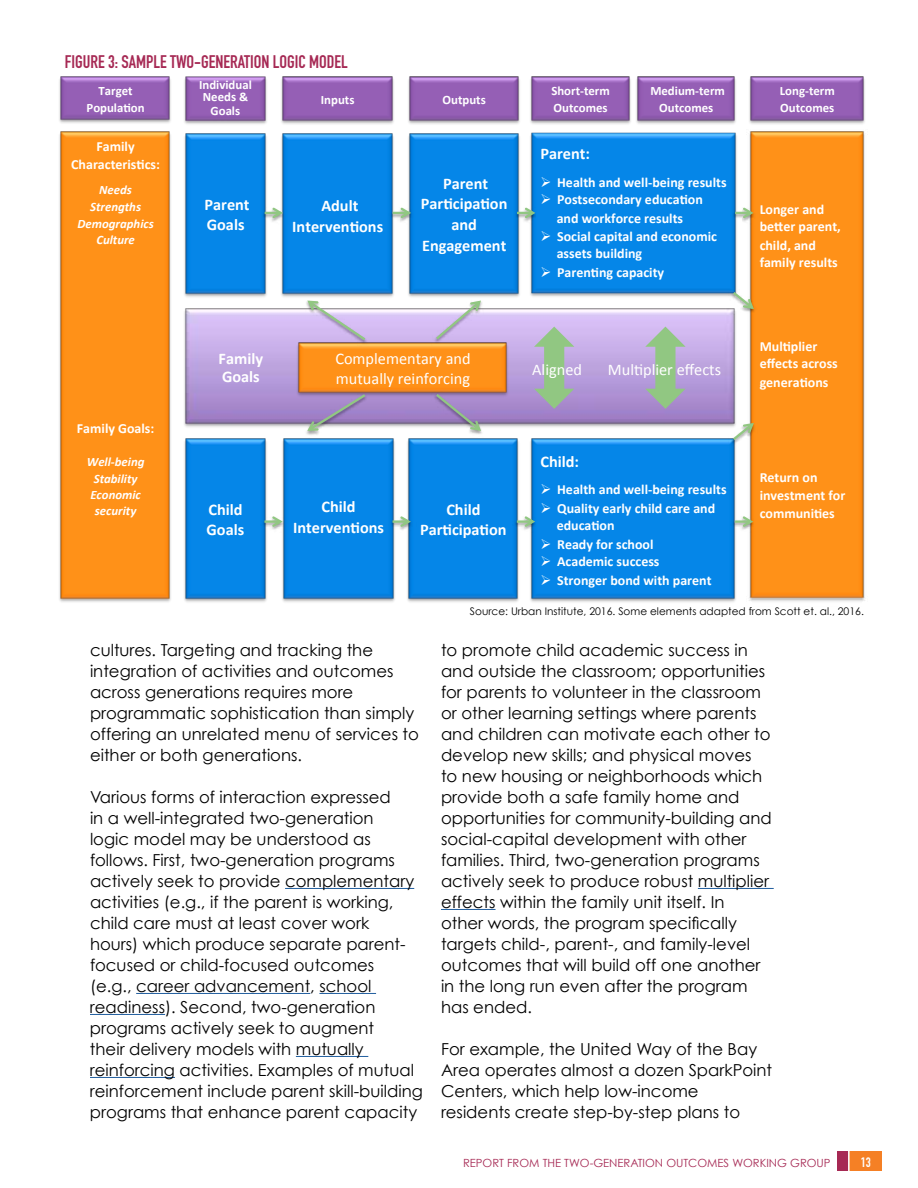
<style>
.page{position:relative;width:918px;height:1188px;background:#fff}
.page>*{position:absolute;margin:0;border:0;box-sizing:border-box;transform-origin:0 0}
.t1{font:18px "DIN Engschrift";color:#a62954}
.t2{font:16.5px/21px "Century Gothic";color:#000}
.t3{font:700 16.35px/19.8px "Calibri";color:#fff;text-align:center}
.t4{font:16.35px/19.8px "Calibri";color:#fff}
.t5{font:700 13.95px/18px "Calibri";color:#fff}
.t6{font:13.5px "DIN Engschrift";color:#fff}
.t7{font:700 12.75px/16.4px "Calibri";color:#fff;text-align:center}
.t8{font:italic 700 12.75px/16.6px "Calibri";color:#fff;text-align:center}
.t9{font:11.25px "Century Gothic";color:#a62954}
.t10{font:10.5px "Century Gothic";color:#000}
</style>
<div class="page">
<div style="left:838px;top:1152px;width:21px;height:19px;background:#a62954"></div>
<div style="left:849px;top:1152px;width:33px;height:19px;background:#f58025"></div>
<hr style="left:848px;top:1151px;width:2px;height:21px;background:#fff">
<img style="left:184px;top:308px;width:552px;height:119px">
<img style="left:184px;top:76px;width:83px;height:48px">
<img style="left:59px;top:76px;width:112px;height:47px">
<img style="left:281px;top:76px;width:113px;height:48px">
<img style="left:749px;top:76px;width:116px;height:48px">
<img style="left:530px;top:76px;width:206px;height:40px">
<img style="left:408px;top:76px;width:112px;height:48px">
<img style="left:407px;top:438px;width:112px;height:164px">
<img style="left:528px;top:116px;width:209px;height:198px">
<img style="left:749px;top:131px;width:116px;height:471px">
<img style="left:530px;top:438px;width:206px;height:164px">
<img style="left:59px;top:131px;width:112px;height:471px">
<img style="left:184px;top:133px;width:83px;height:164px">
<img style="left:281px;top:133px;width:113px;height:164px">
<img style="left:408px;top:133px;width:112px;height:164px">
<img style="left:184px;top:438px;width:83px;height:164px">
<img style="left:282px;top:438px;width:113px;height:164px">
<img style="left:295px;top:341px;width:216px;height:57px">
<svg style="left:645px;top:327px;width:41px;height:82px;background:#a6b4b0"></svg>
<svg style="left:534px;top:327px;width:40px;height:82px;background:#a6b4af"></svg>
<img style="left:261px;top:201px;width:35px;height:27px">
<svg style="left:265px;top:208px;width:18px;height:10px"></svg>
<img style="left:389px;top:201px;width:35px;height:27px">
<svg style="left:393px;top:208px;width:18px;height:10px"></svg>
<img style="left:513px;top:201px;width:36px;height:27px">
<svg style="left:517px;top:208px;width:18px;height:10px"></svg>
<img style="left:731px;top:201px;width:36px;height:27px">
<svg style="left:735px;top:208px;width:18px;height:10px"></svg>
<img style="left:260px;top:510px;width:36px;height:27px">
<hr style="left:264px;top:520px;width:16px;height:3px;background:#91c782">
<svg style="left:272px;top:516px;width:11px;height:11px"></svg>
<img style="left:388px;top:510px;width:36px;height:27px">
<hr style="left:393px;top:520px;width:16px;height:3px;background:#91c782">
<svg style="left:400px;top:516px;width:11px;height:11px"></svg>
<img style="left:513px;top:510px;width:35px;height:27px">
<hr style="left:517px;top:520px;width:16px;height:3px;background:#91c782">
<svg style="left:525px;top:516px;width:10px;height:11px"></svg>
<img style="left:731px;top:510px;width:36px;height:27px">
<hr style="left:735px;top:520px;width:16px;height:3px;background:#91c782">
<svg style="left:743px;top:516px;width:10px;height:11px"></svg>
<img style="left:432px;top:289px;width:62px;height:57px">
<svg style="left:434px;top:299px;width:49px;height:43px"></svg>
<img style="left:294px;top:289px;width:76px;height:57px">
<svg style="left:306px;top:299px;width:62px;height:44px"></svg>
<img style="left:432px;top:392px;width:62px;height:54px">
<svg style="left:434px;top:392px;width:49px;height:41px;background:#a998bf"></svg>
<img style="left:294px;top:392px;width:76px;height:54px">
<svg style="left:306px;top:392px;width:62px;height:41px;background:#aa98c0"></svg>
<img style="left:729px;top:290px;width:38px;height:34px">
<svg style="left:731px;top:290px;width:24px;height:21px"></svg>
<img style="left:729px;top:411px;width:38px;height:35px">
<svg style="left:731px;top:421px;width:24px;height:22px"></svg>
<hr style="left:285px;top:888px;width:129px;height:1px;background:#215e9e">
<hr style="left:136px;top:993px;width:174px;height:1px;background:#215e9e">
<hr style="left:319px;top:993px;width:57px;height:1px;background:#215e9e">
<hr style="left:90px;top:1014px;width:75px;height:1px;background:#215e9e">
<hr style="left:296px;top:1056px;width:72px;height:1px;background:#215e9e">
<hr style="left:90px;top:1077px;width:85px;height:1px;background:#215e9e">
<hr style="left:698px;top:888px;width:76px;height:1px;background:#215e9e">
<hr style="left:441px;top:909px;width:55px;height:1px;background:#215e9e">
<p class="t1" style="left:65px;top:51px;width:285px">FIGURE 3: SAMPLE TWO-GENERATION LOGIC MODEL</p>
<p class="t7" style="left:199px;top:78px;width:54px;line-height:13.4px">Individual<br>Needs &amp;<br>Goals</p>
<p class="t7" style="left:551px;top:83px;width:60px;text-align:left">Short--‐term<br>Outcomes</p>
<p class="t7" style="left:650px;top:83px;width:76px">Medium--‐term<br>Outcomes</p>
<p class="t7" style="left:87px;top:83px;width:60px">Target<br>Popula6on</p>
<p class="t7" style="left:321px;top:91px;width:35px">Inputs</p>
<p class="t7" style="left:780px;top:83px;width:57px;text-align:left">Long--‐term<br>Outcomes</p>
<p class="t7" style="left:443px;top:91px;width:45px">Outputs</p>
<p class="t5" style="left:71px;top:138px;width:90px;line-height:17.4px;text-align:center">Family<br>Characteris6cs:</p>
<p class="t8" style="left:77px;top:182px;width:78px">Needs<br>Strengths<br>Demographics<br>Culture</p>
<p class="t5" style="left:77px;top:419px;width:79px">Family Goals:</p>
<p class="t8" style="left:87px;top:454px;width:59px">Well--‐being<br>Stability<br>Economic security</p>
<p class="t3" style="left:205px;top:195px;width:47px;text-align:left">Parent<br>Goals</p>
<p class="t3" style="left:292px;top:195px;width:92px;line-height:20.9px">Adult<br>Interven6ons</p>
<p class="t3" style="left:421px;top:173px;width:88px;line-height:20.5px">Parent<br>Par6cipa6on and<br>Engagement</p>
<p class="t3" style="left:540px;top:144px;width:51px">Parent:</p>
<p class="t5" style="left:540px;top:173px;width:188px">➢➢ Health and well--‐being results</p>
<p class="t5" style="left:540px;top:191px;width:164px;line-height:18.6px;text-align:center">➢➢ Postsecondary educa6on and workforce results</p>
<p class="t5" style="left:557px;top:227px;width:162px;line-height:17.4px;text-indent:-16px">➢➢ Social capital and economic assets building</p>
<p class="t5" style="left:540px;top:263px;width:125px">➢➢ Paren6ng capacity</p>
<p class="t3" style="left:219px;top:349px;width:46px;line-height:18.6px;text-align:left">Family<br>Goals</p>
<p class="t4" style="left:335px;top:349px;width:137px">Complementary and mutually reinforcing</p>
<p class="t4" style="left:532px;top:360px;width:51px">Aligned</p>
<p class="t4" style="left:608px;top:359px;width:115px">Mul4plier effects</p>
<p class="t3" style="left:207px;top:500px;width:39px;text-align:left">Child<br>Goals</p>
<p class="t3" style="left:293px;top:496px;width:92px;line-height:21px">Child<br>Interven6ons</p>
<p class="t3" style="left:420px;top:500px;width:88px">Child<br>Par6cipa6on</p>
<p class="t3" style="left:540px;top:452px;width:40px">Child:</p>
<p class="t5" style="left:540px;top:480px;width:188px">➢➢ Health and well--‐being results</p>
<p class="t5" style="left:557px;top:499px;width:160px;line-height:17.4px;text-indent:-16px">➢➢ Quality early child care and educa6on</p>
<p class="t5" style="left:540px;top:535px;width:115px">➢➢ Ready for school</p>
<p class="t5" style="left:540px;top:552px;width:121px">➢➢ Academic success</p>
<p class="t5" style="left:540px;top:571px;width:173px">➢➢ Stronger bond with parent</p>
<p class="t5" style="left:760px;top:200px;width:83px">Longer and beGer parent, child, and family results</p>
<p class="t5" style="left:760px;top:337px;width:80px">Mul6plier effects across genera6ons</p>
<p class="t5" style="left:760px;top:469px;width:87px">Return on investment for communi6es</p>
<p class="t10" style="left:470px;top:605px;width:396px">Source: Urban Institute, 2016. Some elements adapted from Scott et. al., 2016.</p>
<p class="t2" style="left:90px;top:639px;width:331px">cultures. Targeting and tracking the integration of activities and outcomes across generations requires more programmatic sophistication than simply offering an unrelated menu of services to either or both generations.</p>
<p class="t2" style="left:90px;top:786px;width:334px">Various forms of interaction expressed<br>in a well-integrated two-generation<br>logic model may be understood as follows. First, two-generation programs actively seek to provide complementary activities (e.g., if the parent is working, child care must at least cover work<br>hours) which produce separate parent&shy;focused or child-focused outcomes<br>(e.g., career advancement, school readiness). Second, two-generation programs actively seek to augment<br>their delivery models with mutually reinforcing activities. Examples of mutual reinforcement include parent skill-building programs that enhance parent capacity</p>
<p class="t2" style="left:441px;top:639px;width:332px">to promote child academic success in and outside the classroom; opportunities for parents to volunteer in the classroom or other learning settings where parents and children can motivate each other to develop new skills; and physical moves to new housing or neighborhoods which provide both a safe family home and opportunities for community-building and social-capital development with other families. Third, two-generation programs actively seek to produce robust multiplier effects within the family unit itself. In<br>other words, the program specifically targets child-, parent-, and family-level outcomes that will build off one another in the long run even after the program has ended.</p>
<p class="t2" style="left:441px;top:1038px;width:333px">For example, the United Way of the Bay Area operates almost a dozen SparkPoint Centers, which help low-income<br>residents create step-by-step plans to</p>
<p class="t9" style="left:463px;top:1156px;width:369px">REPORT FROM THE TWO-GENERATION OUTCOMES WORKING GROUP</p>
<p class="t6" style="left:861px;top:1154px;width:12px">13</p>
</div>
